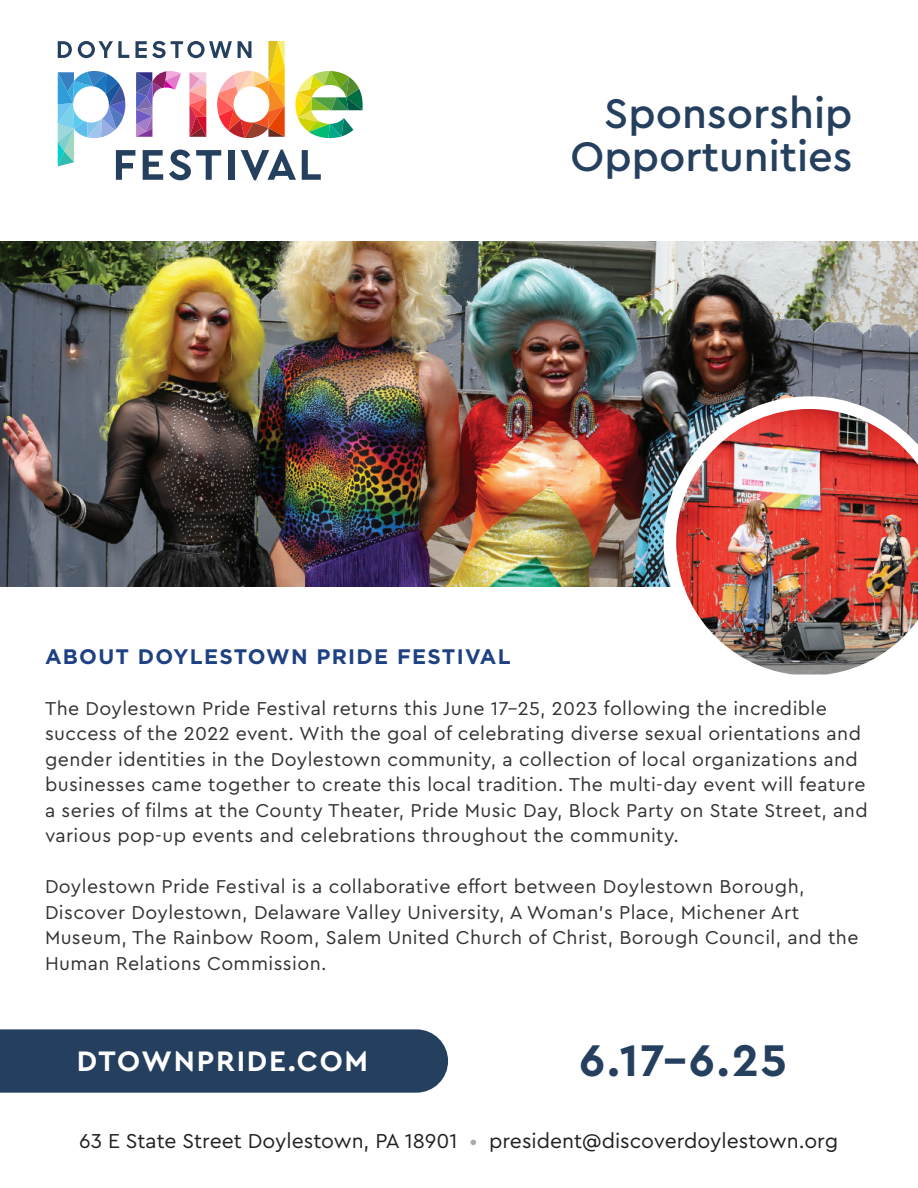
<style>
.page{position:relative;width:918px;height:1188px;background:#fff}
.page>*{position:absolute;margin:0;border:0;box-sizing:border-box;transform-origin:0 0}
.t1{font:700 46.5px "Cera Pro";color:#253f5e}
.t2{font:500 43.35px/43px "Cera Pro";color:#253f5e;text-align:right}
.t3{font:700 29.55px "Cera Pro";letter-spacing:.06em;color:#fff}
.t4{font:21.15px "Cera Pro";color:#231f20}
.t5{font:700 21px "Gotham";letter-spacing:.06em;color:#1e4183}
.t6{font:19.5px/25.5px "Cera Pro";letter-spacing:.02em;color:#313232}
.s1{color:#a8a9ad}
</style>
<div class="page">
<svg style="left:58px;top:41px;width:305px;height:139px"></svg>
<div style="left:0;top:1029px;width:448px;height:64px;background:#253f5e"></div>
<img style="left:0;top:242px;width:918px;height:344px">
<img style="left:664px;top:396px;width:254px;height:279px">
<img style="left:676px;top:409px;width:242px;height:265px">
<h2 class="t2" style="left:571px;top:91px;width:284px">Sponsorship<br>Opportunities</h2>
<p class="t5" style="left:45px;top:643px;width:467px">ABOUT DOYLESTOWN PRIDE FESTIVAL</p>
<p class="t6" style="left:45px;top:695px;width:824px">The Doylestown Pride Festival returns this June 17–25, 2023 following the incredible success of the 2022 event. With the goal of celebrating diverse sexual orientations and gender identities in the Doylestown community, a collection of local organizations and businesses came together to create this local tradition. The multi-day event will feature a series of films at the County Theater, Pride Music Day, Block Party on State Street, and various pop-up events and celebrations throughout the community.</p>
<p class="t6" style="left:45px;top:873px;width:815px">Doylestown Pride Festival is a collaborative effort between Doylestown Borough, Discover Doylestown, Delaware Valley University, A Woman’s Place, Michener Art Museum, The Rainbow Room, Salem United Church of Christ, Borough Council, and the Human Relations Commission.</p>
<h3 class="t3" style="left:77px;top:1042px;width:293px">DTOWNPRIDE.COM</h3>
<h1 class="t1" style="left:579px;top:1029px;width:209px">6.17–6.25</h1>
<p class="t4" style="left:79px;top:1127px;width:761px">63 E State Street Doylestown, PA 18901 <span class="s1">•</span> president@discoverdoylestown.org</p>
</div>
